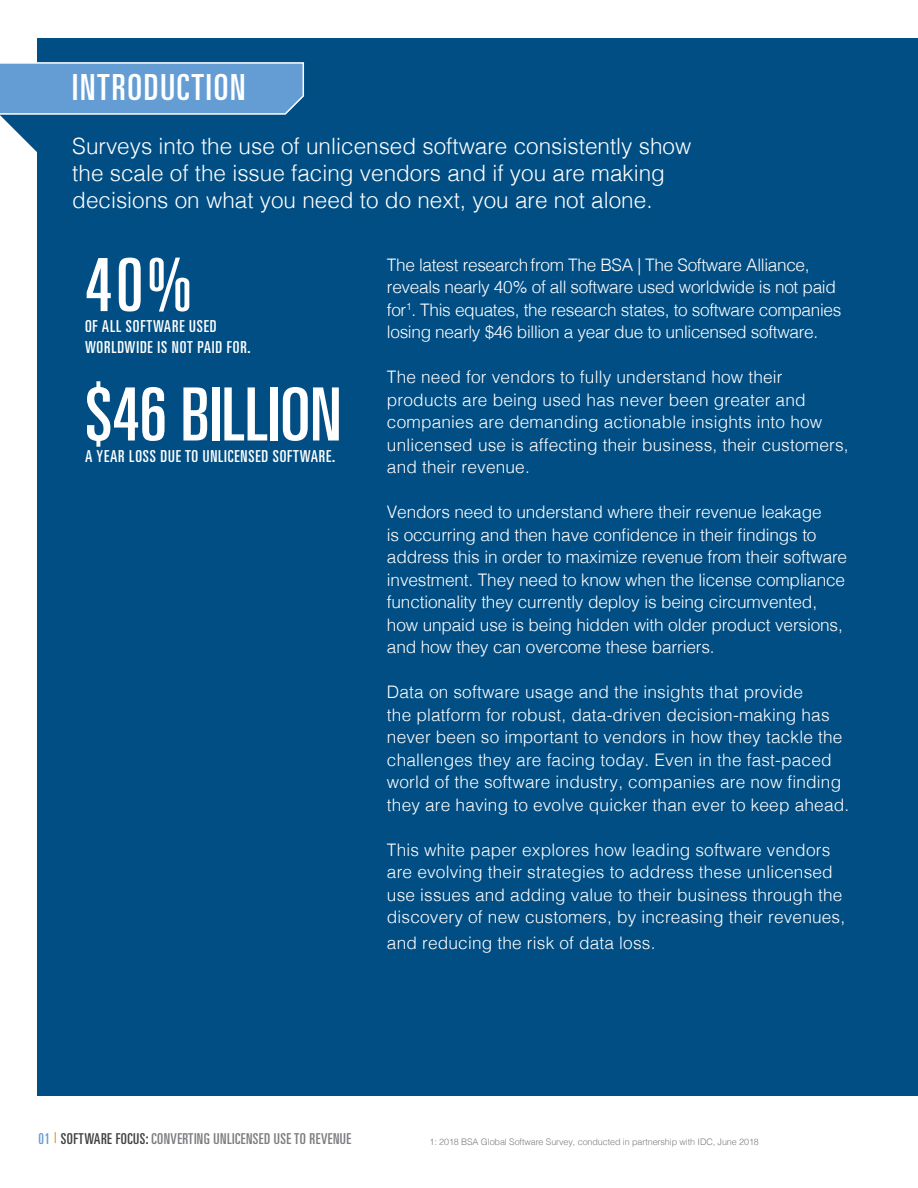
<style>
.page{position:relative;width:918px;height:1188px;background:#fff}
.page>*{position:absolute;margin:0;border:0;box-sizing:border-box;transform-origin:0 0}
.t1{font:ultra-condensed 73.5px "Univers";color:#fff}
.t2{font:ultra-condensed 36px "Univers";letter-spacing:.05em;color:#fff}
.t3{font:300 22.5px/27px "Helvetica";color:#fff}
.t4{font:300 17.25px/22.5px "Helvetica";letter-spacing:.01em;color:#fff}
.t5{font:300 17.25px/22.5px "Helvetica";letter-spacing:-.01em;color:#fff}
.t6{font:300 17.25px/22.5px "Helvetica";letter-spacing:-.02em;color:#fff}
.t7{font:ultra-condensed 16.5px/21px "Univers";letter-spacing:.05em;color:#fff}
.t8{font:ultra-condensed 15px "Univers";letter-spacing:.03em;color:#7b7c7f}
.t9{font:300 9px "Helvetica";letter-spacing:-.01em;color:#7b7c7f}
.s1{color:#649dd4}
.s2{color:#e7a431}
.s3{color:#414042}
</style>
<div class="page">
<div style="left:38px;top:38px;width:880px;height:1058px;background:#004e84"></div>
<svg style="left:0;top:61px;width:305px;height:99px"></svg>
<h2 class="t2" style="left:72px;top:66px;width:175px">INTRODUCTION</h2>
<h3 class="t3" style="left:72px;top:131px;width:621px">Surveys into the use of unlicensed software consistently show the scale of the issue facing vendors and if you are making decisions on what you need to do next, you are not alone.</h3>
<h1 class="t1" style="left:85px;top:243px;width:108px">40%</h1>
<p class="t7" style="left:85px;top:316px;width:167px">OF ALL SOFTWARE USED<br>WORLDWIDE IS NOT PAID FOR.</p>
<h1 class="t1" style="left:85px;top:373px;width:258px">$46 BILLION</h1>
<p class="t7" style="left:85px;top:445px;width:252px">A YEAR LOSS DUE TO UNLICENSED SOFTWARE.</p>
<p class="t6" style="left:387px;top:252px;width:456px">The latest researchfrom The BSA | The Software Alliance, reveals nearly 40% of all software used worldwide is not paid for<sup>1</sup>. This equates, the research states, to software companies losing nearly $46 billion a year due to unlicensed software.</p>
<p class="t4" style="left:387px;top:365px;width:463px">The need for vendors to fully understand how their products are being used has never been greater and companies are demanding actionable insights into how unlicensed use is affecting their business, their customers, and their revenue.</p>
<p class="t5" style="left:387px;top:499px;width:462px">Vendors need to understand where their revenue leakage<br>is occurring and then have confidence in their findings to address this in order to maximize revenue from their software investment. They need to know when the license compliance functionality they currently deploy is being circumvented, how unpaid use is being hidden with older product versions, and how they can overcome these barriers.</p>
<p class="t4" style="left:387px;top:679px;width:464px">Data on software usage and the insights that provide<br>the platform for robust, data-driven decision-making has never been so important to vendors in how they tackle the challenges they are facing today. Even in the fast-paced world of the software industry, companies are now finding they are having to evolve quicker than ever to keep ahead.</p>
<p class="t4" style="left:387px;top:837px;width:460px">This white paper explores how leading software vendors are evolving their strategies to address these unlicensed use issues and adding value to their business through the discovery of new customers, by increasing their revenues,</p>
<p class="t4" style="left:387px;top:930px;width:270px">and reducing the risk of data loss.</p>
<p class="t8" style="left:39px;top:1131px;width:314px"><span class="s1">01</span> <span class="s2">|</span> <span class="s3">SOFTWARE FOCUS:</span> CONVERTING UNLICENSED USE TO REVENUE</p>
<p class="t9" style="left:429px;top:1135px;width:331px">1: 2018 BSA Global Software Survey, conducted in partnership with IDC, June 2018</p>
</div>
